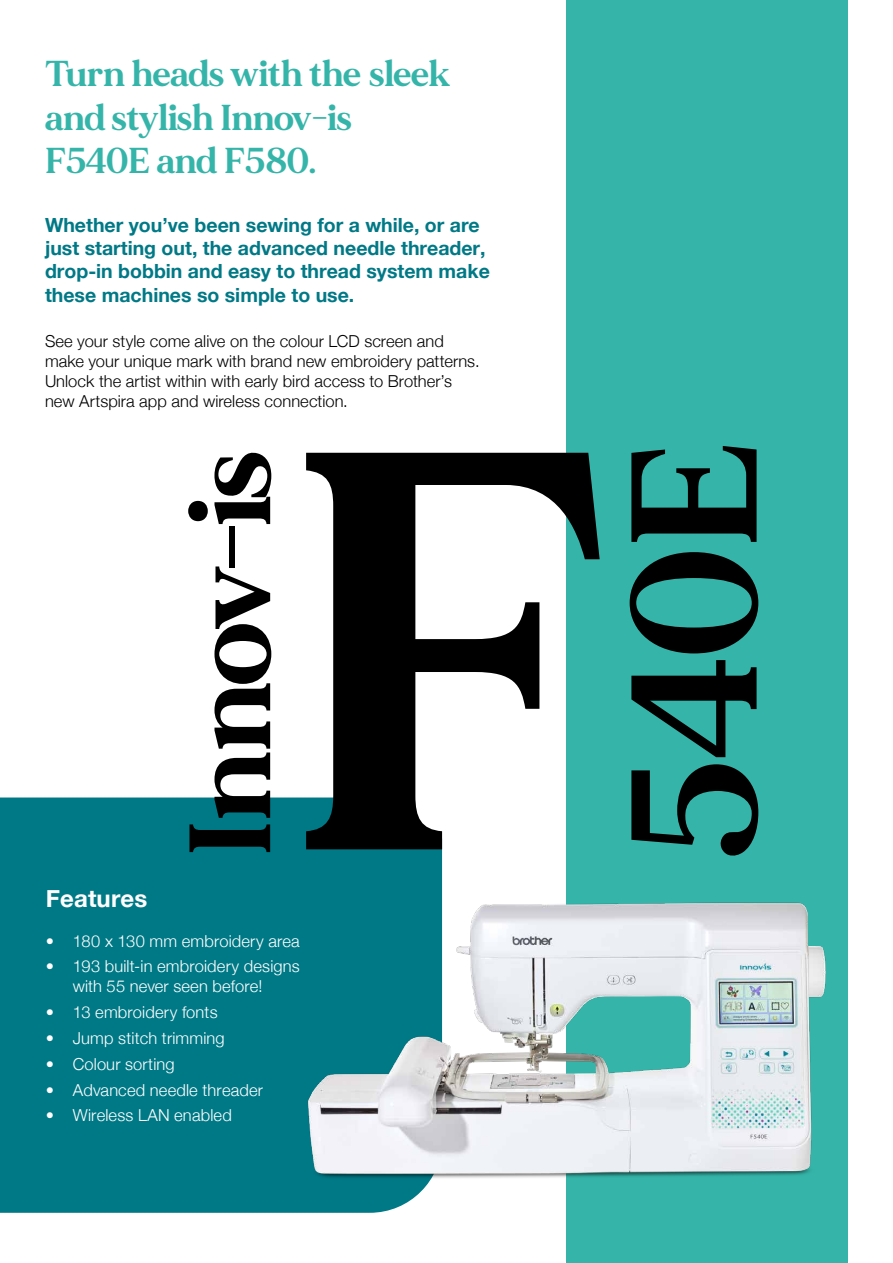
<style>
.page{position:relative;width:893px;height:1263px;background:#fff}
.page>*{position:absolute;margin:0;border:0;box-sizing:border-box;transform-origin:0 0}
.t1{font:700 566.55px "MADE Mirage";color:#000}
.t2{font:700 178.8px "MADE Mirage";color:#000}
.t3{font:700 115.35px "MADE Mirage";letter-spacing:-.02em;color:#000}
.t4{font:700 36px/43.2px "MADE Mirage";letter-spacing:-.005em;color:#35b5a9}
.t5{font:700 24px "Helvetica Neue";letter-spacing:.005em;color:#fff}
.t6{font:700 19.5px/23.4px "Helvetica Neue";color:#007986}
.t7{font:300 16.5px/19.8px "Helvetica Neue";letter-spacing:.005em;color:#000}
.t8{font:300 16.5px/19.8px "Helvetica Neue";letter-spacing:.01em;color:#fff}
</style>
<div class="page">
<div style="left:0;top:797px;width:442px;height:416px;background:#007986"></div>
<div style="left:566px;top:0;width:282px;height:1263px;background:#35b5a9"></div>
<img style="left:301px;top:862px;width:525px;height:351px">
<h3 class="t4" style="left:45px;top:53px;width:407px">Turn heads with the sleek and stylish Innov-is<br>F540E and F580.</h3>
<p class="t6" style="left:45px;top:213px;width:446px">Whether you’ve been sewing for a while, or are just starting out, the advanced needle threader, drop-in bobbin and easy to thread system make these machines so simple to use.</p>
<p class="t7" style="left:45px;top:330px;width:436px">See your style come alive on the colour LCD screen and make your unique mark with brand new embroidery patterns.<br>Unlock the artist within with early bird access to Brother’s new Artspira app and wireless connection.</p>
<h3 class="t5" style="left:46px;top:880px;width:103px">Features</h3>
<h3 class="t3" style="left:155px;top:857px;width:409px;rotate:-90deg">Innov-is</h3>
<h1 class="t1" style="left:283px;top:282px;width:329px">F</h1>
<h2 class="t2" style="left:577px;top:861px;width:422px;rotate:-90deg">540E</h2>
<p class="t8" style="left:46px;top:930px;width:255px">• 180 x 130 mm embroidery area</p>
<p class="t8" style="left:73px;top:955px;width:228px;text-indent:-27px">• 193 built-in embroidery designs with 55 never seen before!</p>
<p class="t8" style="left:46px;top:1001px;width:173px">• 13 embroidery fonts</p>
<p class="t8" style="left:46px;top:1027px;width:180px">• Jump stitch trimming</p>
<p class="t8" style="left:46px;top:1053px;width:130px">• Colour sorting</p>
<p class="t8" style="left:46px;top:1078px;width:219px">• Advanced needle threader</p>
<p class="t8" style="left:46px;top:1104px;width:187px">• Wireless LAN enabled</p>
</div>
